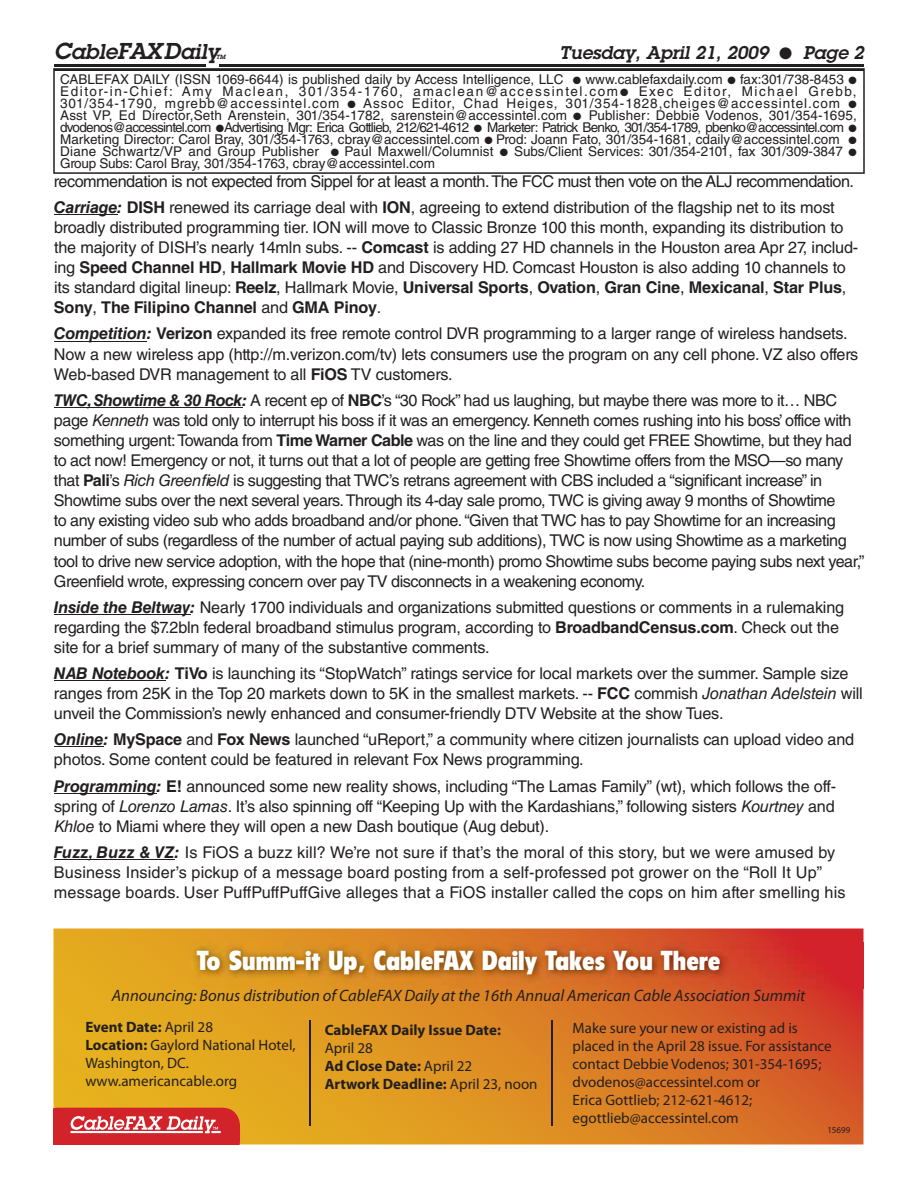
<style>
.page{position:relative;width:918px;height:1188px;background:#fff}
.page>*{position:absolute;margin:0;border:0;box-sizing:border-box;transform-origin:0 0}
.t1{font:900 condensed 27px "Flyer LT Std";color:#fff}
.t2{font:italic 600 21px "Lubalin Graph Std";color:#231f20}
.t3{font:italic 600 18px "Lubalin Graph Std";color:#231f20}
.t4{font:italic 16.5px "Myriad Pro";color:#231f20}
.t5{font:16.2px/20.1px "Helvetica LT Std";letter-spacing:-.01em;color:#231f20}
.t6{font:16.2px/20.1px "Helvetica LT Std";letter-spacing:-.03em;color:#231f20}
.t7{font:16.2px/20.1px "Helvetica LT Std";letter-spacing:.01em;color:#231f20}
.t8{font:15px/18px "Myriad Pro";color:#231f20}
.t9{font:700 15px/18px "Myriad Pro";color:#231f20}
.t10{font:13.5px/12px "Helvetica LT Std";color:#231f20}
.t11{font:13.5px "Helvetica LT Std";letter-spacing:.12em;color:#231f20}
.t12{font:13.5px "Helvetica LT Std";letter-spacing:-.055em;color:#231f20}
.t13{font:13.5px "Helvetica LT Std";letter-spacing:.07em;color:#231f20}
.t14{font:9px "Myriad Pro";color:#231f20}
.t15{font:italic 600 6px "Lubalin Graph Std";color:#231f20}
.s1{font-size:22.5px}
.s2{font-weight:700;font-style:italic}
.s3{font-weight:700}
.s4{font-style:italic}
.s5{font-weight:400}
</style>
<div class="page">
<hr style="left:219px;top:64px;width:645px;height:3px;background:#231f20">
<hr style="left:54px;top:64px;width:152px;height:3px;background:#231f20">
<svg style="left:53px;top:68px;width:812px;height:106px"></svg>
<svg style="left:54px;top:929px;width:810px;height:216px;background:#dd8824"></svg>
<img style="left:190px;top:943px;width:674px;height:46px">
<hr style="left:309px;top:1020px;width:2px;height:106px;background:#231f20">
<hr style="left:551px;top:1020px;width:2px;height:106px;background:#231f20">
<svg style="left:54px;top:1108px;width:186px;height:37px;background:#d9494e"></svg>
<hr style="left:54px;top:214px;width:63px;height:1px;background:#231f20">
<hr style="left:54px;top:341px;width:93px;height:1px;background:#231f20">
<hr style="left:54px;top:407px;width:188px;height:1px;background:#231f20">
<hr style="left:54px;top:614px;width:136px;height:1px;background:#231f20">
<hr style="left:54px;top:680px;width:111px;height:1px;background:#231f20">
<hr style="left:54px;top:747px;width:49px;height:1px;background:#231f20">
<hr style="left:54px;top:793px;width:103px;height:1px;background:#231f20">
<hr style="left:54px;top:859px;width:121px;height:1px;background:#231f20">
<svg style="left:573px;top:76px;width:8px;height:8px"></svg>
<svg style="left:728px;top:76px;width:7px;height:8px"></svg>
<svg style="left:849px;top:76px;width:7px;height:8px"></svg>
<svg style="left:620px;top:88px;width:8px;height:8px"></svg>
<svg style="left:348px;top:100px;width:8px;height:8px"></svg>
<svg style="left:849px;top:100px;width:7px;height:8px"></svg>
<svg style="left:574px;top:112px;width:7px;height:8px"></svg>
<svg style="left:216px;top:124px;width:8px;height:8px"></svg>
<svg style="left:331px;top:148px;width:8px;height:8px"></svg>
<svg style="left:474px;top:124px;width:34px;height:32px"></svg>
<svg style="left:849px;top:124px;width:7px;height:32px"></svg>
<p class="t2" style="left:54px;top:44px;width:167px"><span class="s1">C</span>able<span class="s1">FAXD</span>aily</p>
<p class="t15" style="left:216px;top:55px;width:11px">TM</p>
<p class="t3" style="left:559px;top:47px;width:306px">Tuesday, April 21, 2009 ● Page 2</p>
<p class="t10" style="left:60px;top:75px;width:505px">CABLEFAX DAILY (ISSN 1069-6644) is published daily by Access Intelligence, LLC</p>
<p class="t10" style="left:586px;top:75px;width:139px">www.cablefaxdaily.com</p>
<p class="t10" style="left:740px;top:75px;width:105px">fax:301/738-8453</p>
<p class="t11" style="left:60px;top:86px;width:560px">Editor-in-Chief: Amy Maclean, 301/354-1760, amaclean@accessintel.com</p>
<p class="t11" style="left:639px;top:86px;width:219px">Exec Editor, Michael Grebb,</p>
<p class="t13" style="left:60px;top:98px;width:281px">301/354-1790, mgrebb@accessintel.com</p>
<p class="t10" style="left:60px;top:99px;width:782px;text-indent:303px">Assoc Editor, Chad Heiges, 301/354-1828,cheiges@accessintel.com<br>Asst VP, Ed Director,Seth Arenstein, 301/354-1782, sarenstein@accessintel.com</p>
<p class="t10" style="left:589px;top:111px;width:270px">Publisher: Debbie Vodenos, 301/354-1695,</p>
<p class="t12" style="left:60px;top:122px;width:411px">dvodenos@accessintel.com Advertising Mgr: Erica Gottlieb, 212/621-4612</p>
<p class="t10" style="left:60px;top:123px;width:785px;text-indent:427px">Marketer: Patrick Benko, 301/354-1789, pbenko@accessintel.com<br>Marketing Director: Carol Bray, 301/354-1763, cbray@accessintel.com Prod: Joann Fato, 301/354-1681, cdaily@accessintel.com<br>Diane Schwartz/VP and Group Publisher</p>
<p class="t10" style="left:345px;top:147px;width:151px">Paul Maxwell/Columnist</p>
<p class="t10" style="left:514px;top:147px;width:330px">Subs/Client Services: 301/354-2101, fax 301/309-3847</p>
<p class="t10" style="left:60px;top:159px;width:376px">Group Subs: Carol Bray, 301/354-1763, cbray@accessintel.com</p>
<p class="t6" style="left:54px;top:170px;width:802px;line-height:26.1px">recommendation is not expected from Sippel for at least a month. The FCC must then vote on the ALJ recommendation.<br><span class="s2">Carriage:</span> <span class="s3">DISH</span> renewed its carriage deal with <span class="s3">ION</span> , agreeing to extend distribution of the flagship net to its most</p>
<p class="t5" style="left:54px;top:219px;width:806px">broadly distributed programming tier. ION will move to Classic Bronze 100 this month, expanding its distribution to the majority of DISH’s nearly 14mln subs. -- <span class="s3">Comcast</span> is adding 27 HD channels in the Houston area Apr 27, includ&shy;ing <span class="s3">Speed Channel HD</span> , <span class="s3">Hallmark Movie HD</span> and Discovery HD. Comcast Houston is also adding 10 channels to its standard digital lineup: <span class="s3">Reelz</span> , Hallmark Movie, <span class="s3">Universal Sports</span> , <span class="s3">Ovation</span> , <span class="s3">Gran Cine</span> , <span class="s3">Mexicanal</span> , <span class="s3">Star Plus</span> , <span class="s3">Sony</span> , <span class="s3">The Filipino Channel</span> and <span class="s3">GMA Pinoy</span> .</p>
<p class="t5" style="left:54px;top:325px;width:806px"><span class="s2">Competition:</span> <span class="s3">Verizon</span> expanded its free remote control DVR programming to a larger range of wireless handsets.<br>Now a new wireless app (http://m.verizon.com/tv) lets consumers use the program on any cell phone. VZ also offers<br>Web-based DVR management to all <span class="s3">FiOS</span> TV customers.</p>
<p class="t6" style="left:54px;top:392px;width:812px"><span class="s2">TWC, Showtime &amp; 30 Rock:</span> A recent ep of <span class="s3">NBC</span> ’s “30 Rock” had us laughing, but maybe there was more to it… NBC page <span class="s4">Kenneth</span> was told only to interrupt his boss if it was an emergency. Kenneth comes rushing into his boss’ office with something urgent: Towanda from <span class="s3">Time Warner Cable</span> was on the line and they could get FREE Showtime, but they had to act now! Emergency or not, it turns out that a lot of people are getting free Showtime offers from the MSO—so many that <span class="s3">Pali</span> ’s <span class="s4">Rich Greenfield</span> is suggesting that TWC’s retrans agreement with CBS included a “significant increase” in Showtime subs over the next several years. Through its 4-day sale promo, TWC is giving away 9 months of Showtime<br>to any existing video sub who adds broadband and/or phone. “Given that TWC has to pay Showtime for an increasing number of subs (regardless of the number of actual paying sub additions), TWC is now using Showtime as a marketing tool to drive new service adoption, with the hope that (nine-month) promo Showtime subs become paying subs next year,” Greenfield wrote, expressing concern over pay TV disconnects in a weakening economy.</p>
<p class="t5" style="left:54px;top:599px;width:792px"><span class="s2">Inside the Beltway:</span> Nearly 1700 individuals and organizations submitted questions or comments in a rulemaking regarding the $7.2bln federal broadband stimulus program, according to <span class="s3">BroadbandCensus.com</span> . Check out the site for a brief summary of many of the substantive comments.</p>
<p class="t5" style="left:54px;top:665px;width:810px"><span class="s2">NAB Notebook:</span> <span class="s3">TiVo</span> is launching its “StopWatch” ratings service for local markets over the summer. Sample size ranges from 25K in the Top 20 markets down to 5K in the smallest markets. -- <span class="s3">FCC</span> commish <span class="s4">Jonathan Adelstein</span> will unveil the Commission’s newly enhanced and consumer-friendly DTV Website at the show Tues.</p>
<p class="t5" style="left:54px;top:731px;width:802px"><span class="s2">Online:</span> <span class="s3">MySpace</span> and <span class="s3">Fox News</span> launched “uReport,” a community where citizen journalists can upload video and photos. Some content could be featured in relevant Fox News programming.</p>
<p class="t5" style="left:54px;top:778px;width:784px;text-align:justify"><span class="s2">Programming:</span> <span class="s3">E!</span> announced some new reality shows, including “The Lamas Family” (wt), which follows the off&shy;spring of <span class="s4">Lorenzo Lamas</span> . It’s also spinning off “Keeping Up with the Kardashians,” following sisters <span class="s4">Kourtney</span> and <span class="s4">Khloe</span> to Miami where they will open a new Dash boutique (Aug debut).</p>
<p class="t7" style="left:54px;top:844px;width:793px"><span class="s2">Fuzz, Buzz &amp; VZ:</span> Is FiOS a buzz kill? We’re not sure if that’s the moral of this story, but we were amused by<br>Business Insider’s pickup of a message board posting from a self-professed pot grower on the “Roll It Up” message boards. User PuffPuffPuffGive alleges that a FiOS installer called the cops on him after smelling his</p>
<h1 class="t1" style="left:197px;top:945px;width:525px">To Summ-it Up, CableFAX Daily Takes You There</h1>
<p class="t4" style="left:112px;top:989px;width:695px">Announcing: Bonus distribution of CableFAX Daily at the 16th Annual American Cable Association Summit</p>
<p class="t8" style="left:85px;top:1020px;width:212px"><span class="s3">Event Date:</span> April 28<br><span class="s3">Location:</span> Gaylord National Hotel,<br>Washington, DC. www.americancable.org</p>
<p class="t9" style="left:325px;top:1020px;width:178px">CableFAX Daily Issue Date:</p>
<p class="t8" style="left:573px;top:1021px;width:261px">Make sure your new or existing ad is placed in the April 28 issue. For assistance contact Debbie Vodenos; 301-354-1695; dvodenos@accessintel.com or<br>Erica Gottlieb; 212-621-4612; egottlieb@accessintel.com</p>
<p class="t14" style="left:827px;top:1126px;width:25px">15699</p>
<p class="t9" style="left:325px;top:1038px;width:214px"><span class="s5">April 28<br></span>Ad Close Date: <span class="s5">April 22<br></span>Artwork Deadline: <span class="s5">April 23, noon</span></p>
</div>
